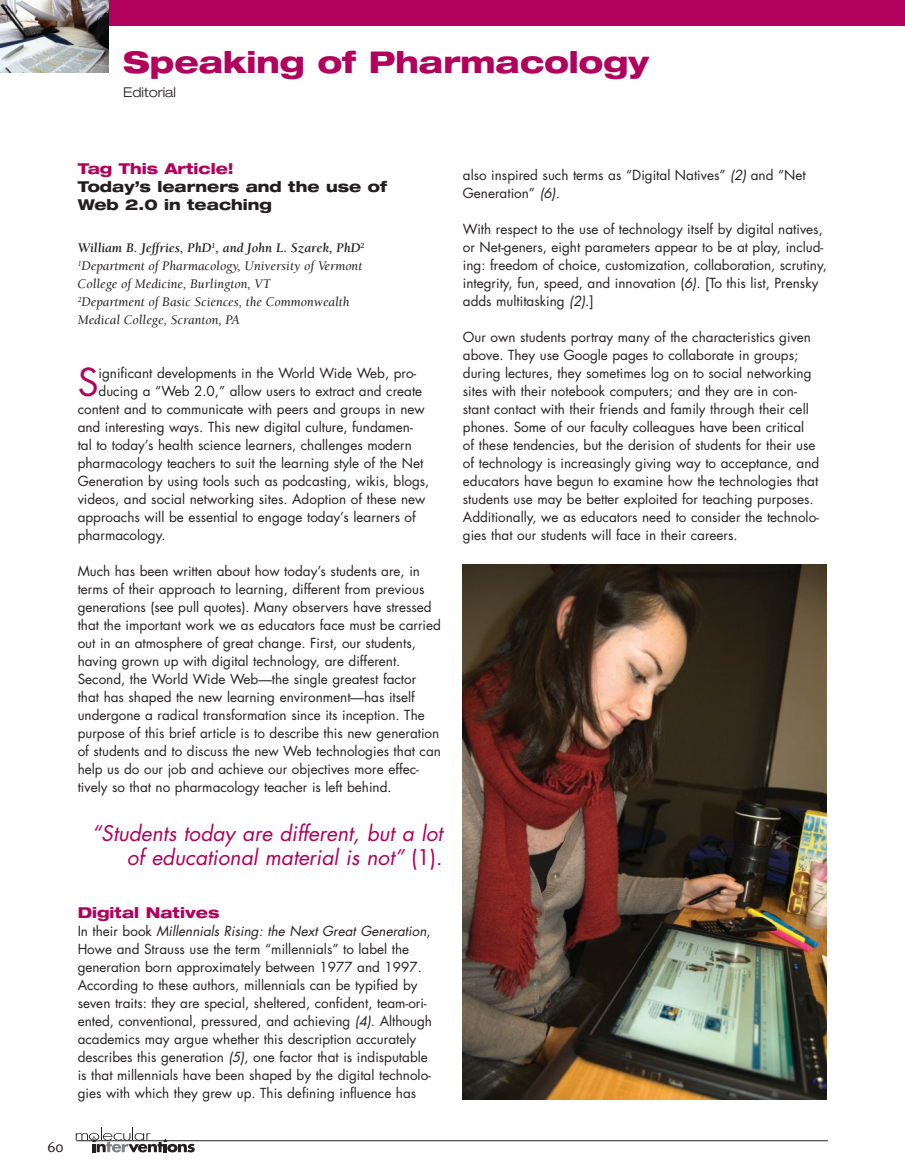
<style>
.page{position:relative;width:905px;height:1175px;background:#fff}
.page>*{position:absolute;margin:0;border:0;box-sizing:border-box;transform-origin:0 0}
.t1{font:37.35px "Futura";color:#b1015c}
.t2{font:800 expanded 30px "Helvetica Neue";color:#b1015c}
.t3{font:italic 21px/24px "Futura";color:#b1015c;text-align:right}
.t4{font:800 expanded 15px/18px "Helvetica Neue";color:#231f20}
.t5{font:800 expanded 15px "Helvetica Neue";color:#b1015c}
.t6{font:15px "Meta";color:#231f20}
.t7{font:13.5px/18px "Futura";color:#231f20}
.t8{font:italic 13.5px/18px "Berkeley";color:#231f20}
.t9{font:300 expanded 13.5px "Helvetica Neue";color:#231f20}
.s1{font-weight:700}
.s2{font-style:normal}
.s3{font-style:italic}
</style>
<div class="page">
<svg style="left:76px;top:1127px;width:119px;height:25px"></svg>
<hr style="left:77px;top:1140px;width:750px;height:1px;background:#231f20">
<div style="left:0;top:0;width:904px;height:25px;background:#b1015c"></div>
<img style="left:0;top:0;width:108px;height:73px">
<img style="left:463px;top:564px;width:363px;height:535px">
<h2 class="t2" style="left:123px;top:43px;width:527px">Speaking of Pharmacology</h2>
<p class="t9" style="left:123px;top:84px;width:54px">Editorial</p>
<p class="t5" style="left:78px;top:159px;width:158px">Tag This Article!</p>
<p class="t4" style="left:78px;top:177px;width:311px">Today’s learners and the use of<br>Web 2.0 in teaching</p>
<p class="t8" style="left:78px;top:239px;width:288px"><span class="s1">William B. Jeffries, PhD</span><sup>1</sup><span class="s1">, and John L. Szarek, PhD</span><sup>2<br></sup><sup>1</sup>Department of Pharmacology, University of Vermont College of Medicine, Burlington, VT<br><sup>2</sup>Department of Basic Sciences, the Commonwealth Medical College, Scranton, PA</p>
<h1 class="t1" style="left:78px;top:357px;width:22px">S</h1>
<p class="t7" style="left:99px;top:364px;width:319px">ignificant developments in the World Wide Web, pro-</p>
<p class="t7" style="left:99px;top:382px;width:325px">ducing a “Web 2.0,” allow users to extract and create</p>
<p class="t7" style="left:78px;top:400px;width:348px">content and to communicate with peers and groups in new</p>
<p class="t7" style="left:78px;top:418px;width:337px">and interesting ways. This new digital culture, fundamen-</p>
<p class="t7" style="left:78px;top:436px;width:336px">tal to today’s health science learners, challenges modern</p>
<p class="t7" style="left:78px;top:454px;width:347px">pharmacology teachers to suit the learning style of the Net</p>
<p class="t7" style="left:78px;top:472px;width:353px">Generation by using tools such as podcasting, wikis, blogs,</p>
<p class="t7" style="left:78px;top:490px;width:349px">videos, and social networking sites. Adoption of these new</p>
<p class="t7" style="left:78px;top:508px;width:340px">approachs will be essential to engage today’s learners of</p>
<p class="t7" style="left:78px;top:526px;width:89px">pharmacology.</p>
<p class="t7" style="left:78px;top:562px;width:365px">Much has been written about how today’s students are, in terms of their approach to learning, different from previous generations (see pull quotes). Many observers have stressed that the important work we as educators face must be carried out in an atmosphere of great change. First, our students, having grown up with digital technology, are different.<br>Second, the World Wide Web—the single greatest factor that has shaped the new learning environment—has itself undergone a radical transformation since its inception. The purpose of this brief article is to describe this new generation of students and to discuss the new Web technologies that can help us do our job and achieve our objectives more effec&shy;tively so that no pharmacology teacher is left behind.</p>
<h3 class="t3" style="left:92px;top:821px;width:352px">“Students today are different, but a lot of educational material is not” <span class="s2">(1).</span></h3>
<p class="t5" style="left:78px;top:903px;width:143px">Digital Natives</p>
<p class="t7" style="left:78px;top:922px;width:356px">In their book <span class="s3">Millennials Rising: the Next Great Generation</span>, Howe and Strauss use the term “millennials” to label the generation born approximately between 1977 and 1997.<br>According to these authors, millennials can be typified by seven traits: they are special, sheltered, confident, team-ori&shy;ented, conventional, pressured, and achieving <span class="s3">(4)</span>. Although academics may argue whether this description accurately describes this generation <span class="s3">(5)</span>, one factor that is indisputable is that millennials have been shaped by the digital technolo&shy;gies with which they grew up. This defining influence has</p>
<p class="t6" style="left:47px;top:1137px;width:18px">60</p>
<p class="t7" style="left:463px;top:166px;width:344px">also inspired such terms as “Digital Natives” <span class="s3">(2)</span> and “Net<br>Generation” <span class="s3">(6)</span>.</p>
<p class="t7" style="left:463px;top:220px;width:365px">With respect to the use of technology itself by digital natives, or Net-geners, eight parameters appear to be at play, includ&shy;ing: freedom of choice, customization, collaboration, scrutiny, integrity, fun, speed, and innovation (<span class="s3">6)</span>. [To this list, Prensky adds multitasking <span class="s3">(2)</span>.]</p>
<p class="t7" style="left:463px;top:328px;width:358px">Our own students portray many of the characteristics given above. They use Google pages to collaborate in groups; during lectures, they sometimes log on to social networking sites with their notebook computers; and they are in con&shy;stant contact with their friends and family through their cell phones. Some of our faculty colleagues have been critical<br>of these tendencies, but the derision of students for their use of technology is increasingly giving way to acceptance, and educators have begun to examine how the technologies that students use may be better exploited for teaching purposes.<br>Additionally, we as educators need to consider the technolo&shy;gies that our students will face in their careers.</p>
</div>
